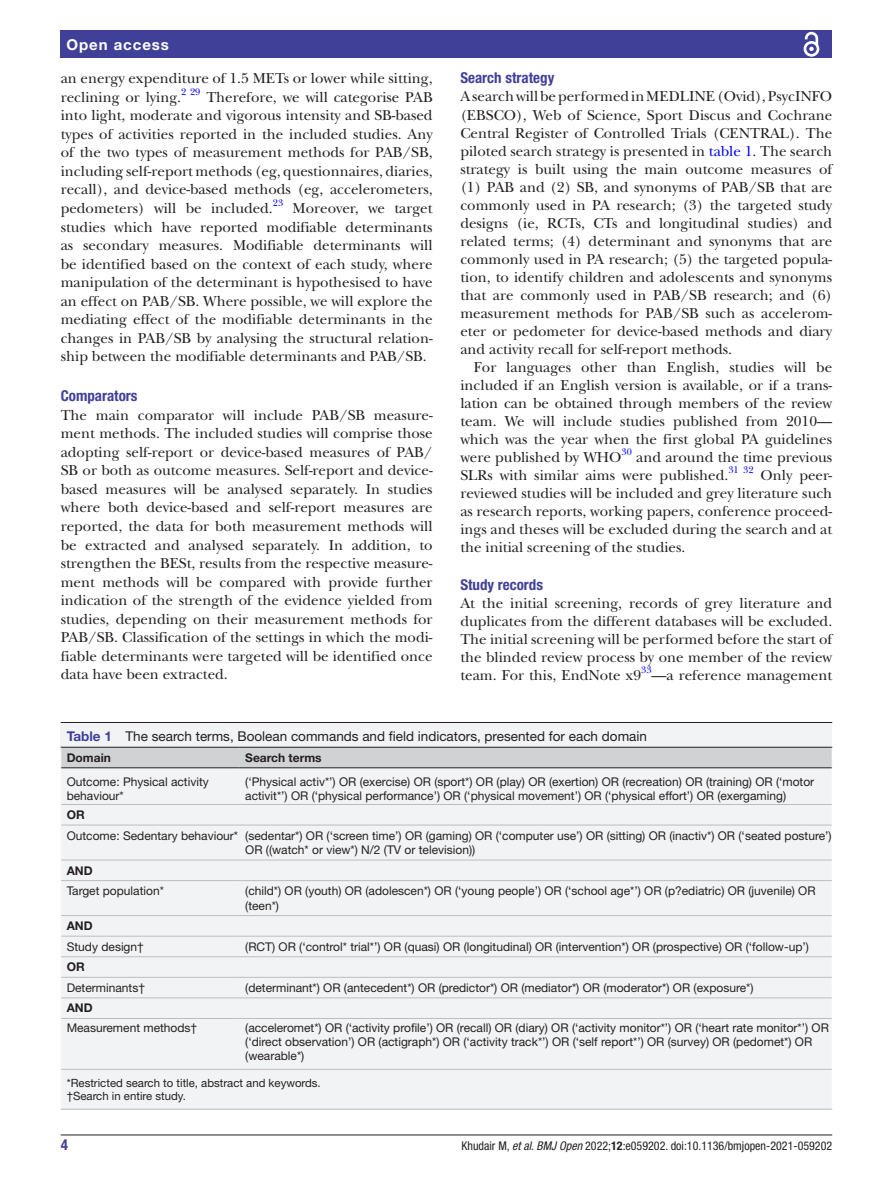
<style>
.page{position:relative;width:893px;height:1191px;background:#fff}
.page>*{position:absolute;margin:0;border:0;box-sizing:border-box;transform-origin:0 0}
.t1{font:15px/18.6px "New Baskerville";color:#231f20;text-align:justify}
.t2{font:700 condensed 15px "Helvetica Neue LT Std";color:#414099}
.t3{font:700 15px "Helvetica Neue LT Std";letter-spacing:.065em;color:#fff}
.t4{font:13.5px "Helvetica Neue LT Std";color:#231f20}
.t5{font:12px/14.4px "Helvetica Neue LT Std";color:#231f20}
.t6{font:condensed 12px "Helvetica Neue LT Std";color:#231f20}
.t7{font:700 12px "Helvetica Neue LT Std";color:#231f20}
.t8{font:11.4px/13.6px "Helvetica Neue LT Std";color:#231f20}
.t9{font:9.9px "New Baskerville";color:#00f}
.s1{color:#00f}
.s2{font-weight:700;color:#414099}
.s3{font-style:italic}
.s4{font-weight:700}
</style>
<div class="page">
<hr style="left:61px;top:1134px;width:771px;height:1px;background:#231f20">
<div style="left:61px;top:31px;width:771px;height:27px;background:#414099"></div>
<svg style="left:803px;top:31px;width:17px;height:26px"></svg>
<div style="left:61px;top:723px;width:771px;height:386px;background:#f2f3f4"></div>
<hr style="left:61px;top:722px;width:771px;height:1px;background:#231f20">
<hr style="left:61px;top:804px;width:178px;height:1px;background:#bcbdc0">
<hr style="left:239px;top:804px;width:593px;height:1px;background:#bcbdc0">
<hr style="left:61px;top:824px;width:178px;height:1px;background:#bcbdc0">
<hr style="left:239px;top:824px;width:593px;height:1px;background:#bcbdc0">
<hr style="left:61px;top:859px;width:178px;height:1px;background:#bcbdc0">
<hr style="left:239px;top:859px;width:593px;height:1px;background:#bcbdc0">
<hr style="left:61px;top:880px;width:178px;height:1px;background:#bcbdc0">
<hr style="left:239px;top:880px;width:593px;height:1px;background:#bcbdc0">
<hr style="left:61px;top:915px;width:178px;height:1px;background:#bcbdc0">
<hr style="left:239px;top:915px;width:593px;height:1px;background:#bcbdc0">
<hr style="left:61px;top:936px;width:178px;height:1px;background:#bcbdc0">
<hr style="left:239px;top:936px;width:593px;height:1px;background:#bcbdc0">
<hr style="left:61px;top:956px;width:178px;height:1px;background:#bcbdc0">
<hr style="left:239px;top:956px;width:593px;height:1px;background:#bcbdc0">
<hr style="left:61px;top:977px;width:178px;height:1px;background:#bcbdc0">
<hr style="left:239px;top:977px;width:593px;height:1px;background:#bcbdc0">
<hr style="left:61px;top:997px;width:178px;height:1px;background:#bcbdc0">
<hr style="left:239px;top:997px;width:593px;height:1px;background:#bcbdc0">
<hr style="left:61px;top:1018px;width:178px;height:1px;background:#bcbdc0">
<hr style="left:239px;top:1018px;width:593px;height:1px;background:#bcbdc0">
<hr style="left:61px;top:1069px;width:178px;height:1px;background:#bcbdc0">
<hr style="left:61px;top:1109px;width:178px;height:1px;background:#bcbdc0">
<hr style="left:239px;top:1109px;width:593px;height:1px;background:#bcbdc0">
<hr style="left:239px;top:1069px;width:593px;height:1px;background:#bcbdc0">
<svg style="left:60px;top:747px;width:773px;height:21px;background:#c5c6c8"></svg>
<p class="t3" style="left:66px;top:35px;width:104px">Open access</p>
<p class="t1" style="left:61px;top:69px;width:373px">an energy expenditure of 1.5 METs or lower while sitting, reclining or lying.</p>
<p class="t9" style="left:181px;top:86px;width:21px">2 29</p>
<p class="t1" style="left:61px;top:87px;width:373px;text-indent:146px">Therefore, we will categorise PAB into light, moderate and vigorous intensity and SB-based types of activities reported in the included studies. Any of the two types of measurement methods for PAB/SB, including self-report methods (eg, questionnaires, diaries, recall), and device-based methods (eg, accelerometers, pedometers) will be included.</p>
<p class="t9" style="left:273px;top:197px;width:12px">23</p>
<p class="t1" style="left:61px;top:199px;width:373px;text-indent:232px">Moreover, we target studies which have reported modifiable determinants as secondary measures. Modifiable determinants will be identified based on the context of each study, where manipulation of the determinant is hypothesised to have an effect on PAB/SB. Where possible, we will explore the mediating effect of the modifiable determinants in the changes in PAB/SB by analysing the structural relation&shy;ship between the modifiable determinants and PAB/SB.</p>
<p class="t2" style="left:61px;top:386px;width:78px">Comparators</p>
<p class="t1" style="left:61px;top:405px;width:373px">The main comparator will include PAB/SB measure&shy;ment methods. The included studies will comprise those adopting self-report or device-based measures of PAB/ SB or both as outcome measures. Self-report and device&shy;based measures will be analysed separately. In studies where both device-based and self-report measures are reported, the data for both measurement methods will be extracted and analysed separately. In addition, to strengthen the BESt, results from the respective measure&shy;ment methods will be compared with provide further indication of the strength of the evidence yielded from studies, depending on their measurement methods for PAB/SB. Classification of the settings in which the modi&shy;fiable determinants were targeted will be identified once data have been extracted.</p>
<p class="t2" style="left:460px;top:69px;width:95px">Search strategy</p>
<p class="t1" style="left:460px;top:88px;width:373px;line-height:18px">A search will be performed in MEDLINE (Ovid), PsycINFO (EBSCO), Web of Science, Sport Discus and Cochrane Central Register of Controlled Trials (CENTRAL). The piloted search strategy is presented in <span class="s1">table 1</span>. The search strategy is built using the main outcome measures of (1) PAB and (2) SB, and synonyms of PAB/SB that are commonly used in PA research; (3) the targeted study designs (ie, RCTs, CTs and longitudinal studies) and related terms; (4) determinant and synonyms that are commonly used in PA research; (5) the targeted popula&shy;tion, to identify children and adolescents and synonyms that are commonly used in PAB/SB research; and (6) measurement methods for PAB/SB such as accelerom&shy;eter or pedometer for device-based methods and diary and activity recall for self-report methods.</p>
<p class="t1" style="left:460px;top:358px;width:373px;line-height:18px;text-indent:13px">For languages other than English, studies will be included if an English version is available, or if a trans&shy;lation can be obtained through members of the review team. We will include studies published from 2010— which was the year when the first global PA guidelines were published by WHO<sup>30</sup> and around the time previous SLRs with similar aims were published.</p>
<p class="t9" style="left:728px;top:464px;width:27px">31 32</p>
<p class="t1" style="left:460px;top:466px;width:373px;line-height:18px;text-indent:300px">Only peer&shy;reviewed studies will be included and grey literature such as research reports, working papers, conference proceed&shy;ings and theses will be excluded during the search and at the initial screening of the studies.</p>
<p class="t2" style="left:460px;top:575px;width:84px">Study records</p>
<p class="t1" style="left:460px;top:594px;width:373px;line-height:18px">At the initial screening, records of grey literature and duplicates from the different databases will be excluded.<br>The initial screening will be performed before the start of the blinded review process by one member of the review team. For this, EndNote x9<sup>33</sup>—a reference management</p>
<p class="t4" style="left:67px;top:728px;width:582px"><span class="s2">Table 1</span> The search terms, Boolean commands and field indicators, presented for each domain</p>
<p class="t7" style="left:67px;top:750px;width:46px">Domain</p>
<p class="t7" style="left:245px;top:750px;width:78px">Search terms</p>
<p class="t5" style="left:67px;top:774px;width:144px">Outcome: Physical activity behaviour*</p>
<p class="t5" style="left:245px;top:774px;width:570px">(‘Physical activ*’) OR (exercise) OR (sport*) OR (play) OR (exertion) OR (recreation) OR (training) OR (‘motor activit*’) OR (‘physical performance’) OR (‘physical movement’) OR (‘physical effort’) OR (exergaming)</p>
<p class="t7" style="left:67px;top:807px;width:19px">OR</p>
<p class="t5" style="left:245px;top:828px;width:588px;text-indent:-178px">Outcome: Sedentary behaviour* (sedentar*) OR (‘screen time’) OR (gaming) OR (‘computer use’) OR (sitting) OR (inactiv*) OR (‘seated posture’)<br>OR ((watch* or view*) N/2 (TV or television))</p>
<p class="t7" style="left:67px;top:863px;width:28px">AND</p>
<p class="t5" style="left:67px;top:883px;width:99px">Target population*</p>
<p class="t5" style="left:245px;top:883px;width:572px">(child*) OR (youth) OR (adolescen*) OR (‘young people’) OR (‘school age*’) OR (p?ediatric) OR (juvenile) OR (teen*)</p>
<p class="t7" style="left:67px;top:918px;width:28px">AND</p>
<p class="t5" style="left:67px;top:939px;width:79px">Study design†</p>
<p class="t5" style="left:245px;top:939px;width:565px">(RCT) OR (‘control* trial*’) OR (quasi) OR (longitudinal) OR (intervention*) OR (prospective) OR (‘follow-up’)</p>
<p class="t7" style="left:67px;top:959px;width:19px">OR</p>
<p class="t5" style="left:67px;top:980px;width:80px">Determinants†</p>
<p class="t5" style="left:245px;top:980px;width:510px">(determinant*) OR (antecedent*) OR (predictor*) OR (mediator*) OR (moderator*) OR (exposure*)</p>
<p class="t7" style="left:67px;top:1000px;width:28px">AND</p>
<p class="t5" style="left:67px;top:1020px;width:132px">Measurement methods†</p>
<p class="t5" style="left:245px;top:1020px;width:585px">(acceleromet*) OR (‘activity profile’) OR (recall) OR (diary) OR (‘activity monitor*’) OR (‘heart rate monitor*’) OR (‘direct observation’) OR (actigraph*) OR (‘activity track*’) OR (‘self report*’) OR (survey) OR (pedomet*) OR (wearable*)</p>
<p class="t8" style="left:67px;top:1075px;width:256px">*Restricted search to title, abstract and keywords. †Search in entire study.</p>
<p class="t2" style="left:61px;top:1135px;width:9px">4</p>
<p class="t6" style="left:461px;top:1138px;width:372px">Khudair M, <span class="s3">et al</span>. <span class="s3">BMJ Open</span> 2022;<span class="s4">12</span>:e059202. doi:10.1136/bmjopen-2021-059202</p>
</div>
